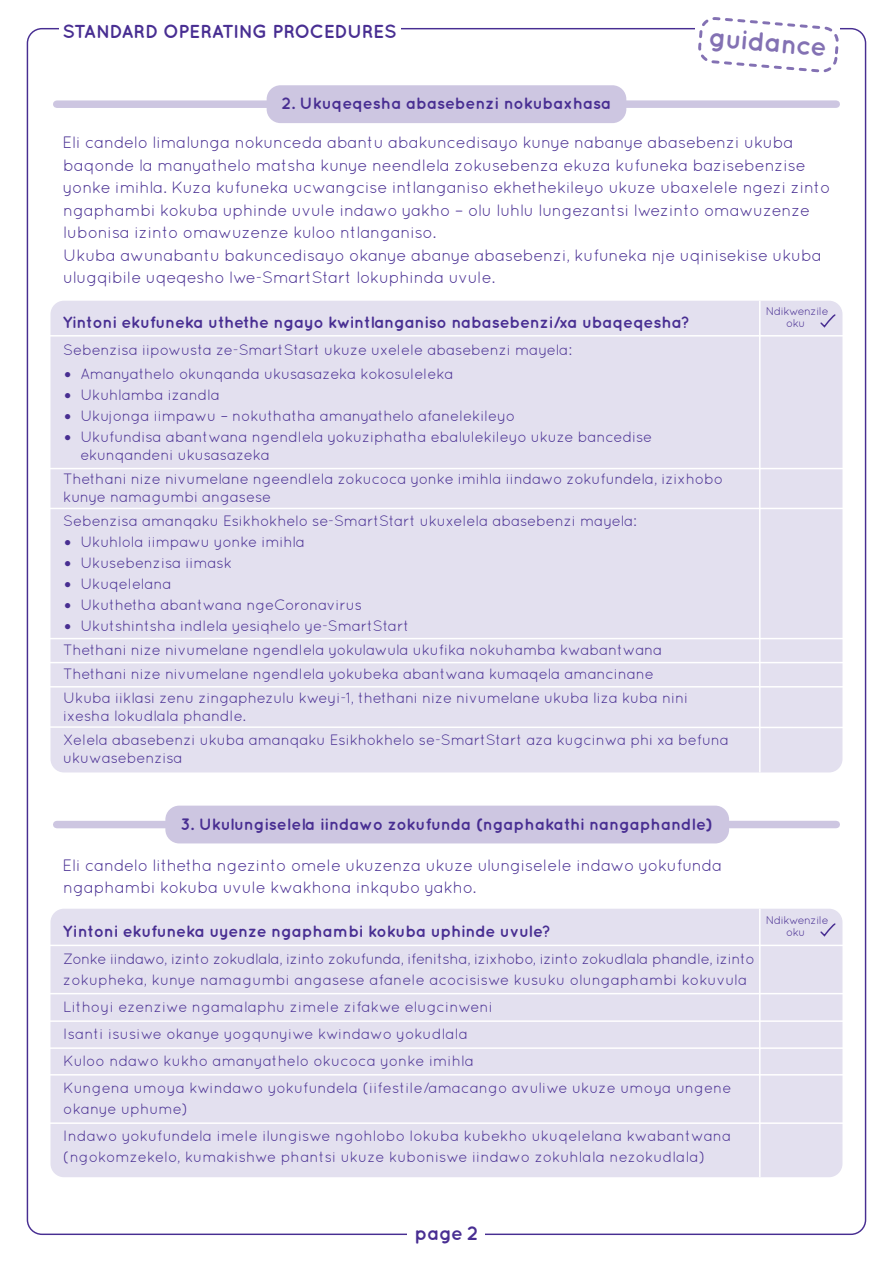
<style>
.page{position:relative;width:893px;height:1263px;background:#fff}
.page>*{position:absolute;margin:0;border:0;box-sizing:border-box;transform-origin:0 0}
.t1{font:700 27px "Quicksand";color:#8371b3}
.t2{font:700 19.5px "Quicksand";color:#482e92}
.t3{font:700 18.75px "Quicksand";letter-spacing:-.02em;color:#482e92}
.t4{font:16.5px/22.5px "Quicksand";letter-spacing:-.015em;color:#482e92}
.t5{font:700 16.5px "Quicksand";letter-spacing:-.015em;color:#482e92}
.t6{font:15px/27px "Quicksand";letter-spacing:-.015em;color:#482e92}
.t7{font:15px/21px "Quicksand";letter-spacing:-.035em;color:#482e92}
.t8{font:11.25px/12px "Quicksand";letter-spacing:-.04em;color:#482e92;text-align:center}
.s1{font-size:21px}
</style>
<div class="page">
<div style="left:50px;top:301px;width:792px;height:471px;background:#e3e0ef;border-radius:14px"></div>
<hr style="left:759px;top:301px;width:1px;height:471px;background:#fff">
<hr style="left:46px;top:468px;width:805px;height:1px;background:#fff">
<hr style="left:46px;top:508px;width:805px;height:1px;background:#fff">
<hr style="left:46px;top:335px;width:805px;height:2px;background:#fff">
<hr style="left:46px;top:662px;width:805px;height:1px;background:#fff">
<hr style="left:46px;top:638px;width:805px;height:1px;background:#fff">
<hr style="left:46px;top:686px;width:805px;height:1px;background:#fff">
<hr style="left:46px;top:726px;width:805px;height:2px;background:#fff">
<div style="left:50px;top:909px;width:792px;height:268px;background:#e3e0ef;border-radius:14px"></div>
<div style="left:57px;top:821px;width:779px;height:7px;background:#cdc6e1"></div>
<div style="left:165px;top:806px;width:564px;height:37px;background:#cdc6e1;border-radius:14px"></div>
<hr style="left:759px;top:909px;width:1px;height:268px;background:#fff">
<hr style="left:46px;top:993px;width:805px;height:1px;background:#fff">
<hr style="left:46px;top:945px;width:805px;height:1px;background:#fff">
<hr style="left:46px;top:1047px;width:805px;height:2px;background:#fff">
<hr style="left:46px;top:1074px;width:805px;height:1px;background:#fff">
<hr style="left:46px;top:1122px;width:805px;height:2px;background:#fff">
<hr style="left:46px;top:1020px;width:805px;height:2px;background:#fff">
<svg style="left:698px;top:18px;width:141px;height:54px"></svg>
<div style="left:57px;top:100px;width:779px;height:8px;background:#cdc6e1"></div>
<div style="left:267px;top:85px;width:359px;height:38px;background:#cdc6e1;border-radius:14px"></div>
<svg style="left:820px;top:314px;width:16px;height:14px"></svg>
<svg style="left:820px;top:923px;width:16px;height:14px"></svg>
<p class="t3" style="left:62px;top:20px;width:336px">STANDARD OPERATING PROCEDURES</p>
<h1 class="t1" style="left:710px;top:21px;width:120px;rotate:5deg">guidance</h1>
<p class="t5" style="left:281px;top:93px;width:331px">2. Ukuqeqesha abasebenzi nokubaxhasa</p>
<p class="t4" style="left:63px;top:131px;width:769px">Eli candelo limalunga nokunceda abantu abakuncedisayo kunye nabanye abasebenzi ukuba baqonde la manyathelo matsha kunye neendlela zokusebenza ekuza kufuneka bazisebenzise yonke imihla. Kuza kufuneka ucwangcise intlanganiso ekhethekileyo ukuze ubaxelele ngezi zinto ngaphambi kokuba uphinde uvule indawo yakho – olu luhlu lungezantsi lwezinto omawuzenze lubonisa izinto omawuzenze kuloo ntlanganiso.<br>Ukuba awunabantu bakuncedisayo okanye abanye abasebenzi, kufuneka nje uqinisekise ukuba ulugqibile uqeqesho lwe-SmartStart lokuphinda uvule.</p>
<p class="t5" style="left:63px;top:312px;width:629px">Yintoni ekufuneka uthethe ngayo kwintlanganiso nabasebenzi/xa ubaqeqesha?</p>
<p class="t6" style="left:63px;top:336px;width:510px">Sebenzisa iipowusta ze-SmartStart ukuze uxelele abasebenzi mayela:</p>
<p class="t6" style="left:63px;top:360px;width:392px"><span class="s1">•</span> Amanyathelo okunqanda ukusasazeka kokosuleleka</p>
<p class="t6" style="left:63px;top:381px;width:159px"><span class="s1">•</span> Ukuhlamba izandla</p>
<p class="t6" style="left:63px;top:402px;width:454px"><span class="s1">•</span> Ukujonga iimpawu – nokuthatha amanyathelo afanelekileyo</p>
<p class="t6" style="left:80px;top:427px;width:573px;line-height:18px;text-indent:-17px"><span class="s1">•</span> Ukufundisa abantwana ngendlela yokuziphatha ebalulekileyo ukuze bancedise ekunqandeni ukusasazeka</p>
<p class="t6" style="left:63px;top:469px;width:661px;line-height:18px">Thethani nize nivumelane ngeendlela zokucoca yonke imihla iindawo zokufundela, izixhobo kunye namagumbi angasese</p>
<p class="t6" style="left:63px;top:507px;width:575px">Sebenzisa amanqaku Esikhokhelo se-SmartStart ukuxelela abasebenzi mayela:</p>
<p class="t6" style="left:63px;top:528px;width:244px"><span class="s1">•</span> Ukuhlola iimpawu yonke imihla</p>
<p class="t6" style="left:63px;top:549px;width:171px"><span class="s1">•</span> Ukusebenzisa iimask</p>
<p class="t6" style="left:63px;top:570px;width:110px"><span class="s1">•</span> Ukuqelelana</p>
<p class="t6" style="left:63px;top:591px;width:301px"><span class="s1">•</span> Ukuthetha abantwana ngeCoronavirus</p>
<p class="t6" style="left:63px;top:613px;width:627px;line-height:24px"><span class="s1">•</span> Ukutshintsha indlela yesiqhelo ye-SmartStart<br>Thethani nize nivumelane ngendlela yokulawula ukufika nokuhamba kwabantwana Thethani nize nivumelane ngendlela yokubeka abantwana kumaqela amancinane Ukuba iiklasi zenu zingaphezulu kweyi-1, thethani nize nivumelane ukuba liza kuba nini</p>
<p class="t6" style="left:63px;top:703px;width:667px;line-height:24px">ixesha lokudlala phandle.<br>Xelela abasebenzi ukuba amanqaku Esikhokhelo se-SmartStart aza kugcinwa phi xa befuna</p>
<p class="t6" style="left:63px;top:744px;width:121px">ukuwasebenzisa</p>
<p class="t8" style="left:766px;top:305px;width:64px">Ndikwenzile oku</p>
<p class="t5" style="left:180px;top:814px;width:534px">3. Ukulungiselela iindawo zokufunda (ngaphakathi nangaphandle)</p>
<p class="t4" style="left:63px;top:853px;width:661px">Eli candelo lithetha ngezinto omele ukuzenza ukuze ulungiselele indawo yokufunda ngaphambi kokuba uvule kwakhona inkqubo yakho.</p>
<p class="t5" style="left:63px;top:921px;width:490px">Yintoni ekufuneka uyenze ngaphambi kokuba uphinde uvule?</p>
<p class="t7" style="left:63px;top:948px;width:693px">Zonke iindawo, izinto zokudlala, izinto zokufunda, ifenitsha, izixhobo, izinto zokudlala phandle, izinto zokupheka, kunye namagumbi angasese afanele acocisiswe kusuku olungaphambi kokuvula</p>
<p class="t6" style="left:63px;top:993px;width:670px">Lithoyi ezenziwe ngamalaphu zimele zifakwe elugcinweni<br>Isanti isusiwe okanye yogqunyiwe kwindawo yokudlala<br>Kuloo ndawo kukho amanyathelo okucoca yonke imihla<br>Kungena umoya kwindawo yokufundela (iifestile/amacango avuliwe ukuze umoya ungene</p>
<p class="t6" style="left:63px;top:1095px;width:669px">okanye uphume)<br>Indawo yokufundela imele ilungiswe ngohlobo lokuba kubekho ukuqelelana kwabantwana</p>
<p class="t6" style="left:63px;top:1143px;width:643px">(ngokomzekelo, kumakishwe phantsi ukuze kuboniswe iindawo zokuhlala nezokudlala)</p>
<p class="t8" style="left:766px;top:914px;width:64px">Ndikwenzile oku</p>
<h2 class="t2" style="left:415px;top:1221px;width:65px">page 2</h2>
</div>
